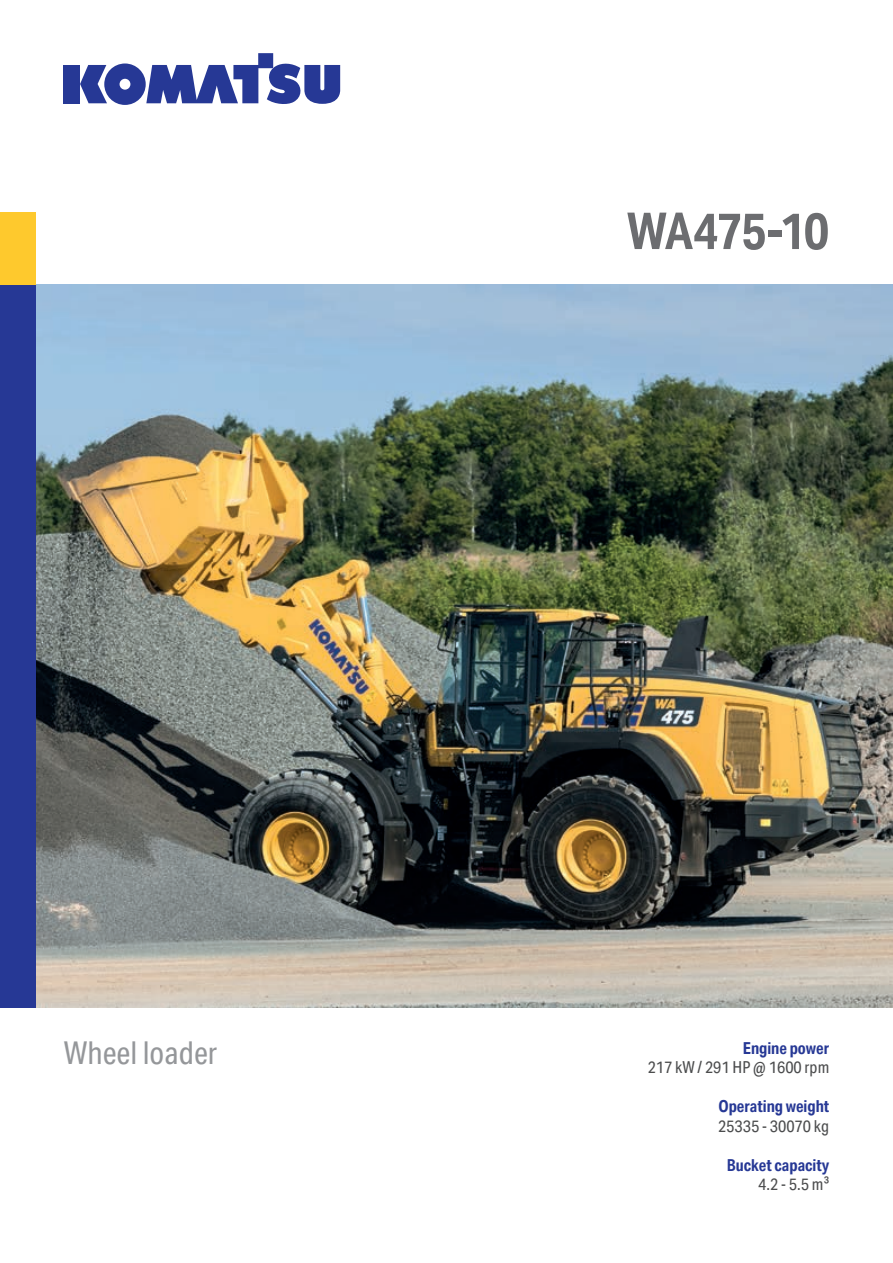
<style>
.page{position:relative;width:893px;height:1263px;background:#fff}
.page>*{position:absolute;margin:0;border:0;box-sizing:border-box;transform-origin:0 0}
.t1{font:700 51px "Aktiv Grotesk Cd";letter-spacing:-.025em;color:#6c6d70}
.t2{font:31.5px "Aktiv Grotesk Cd";color:#95979a}
.t3{font:16.5px "Aktiv Grotesk Cd";color:#4b4c4d}
.t4{font:700 16.5px "Aktiv Grotesk Cd";color:#263895}
</style>
<div class="page">
<img style="left:36px;top:285px;width:857px;height:723px">
<div style="left:64px;top:65px;width:16px;height:38px;background:#263895"></div>
<svg style="left:80px;top:53px;width:260px;height:52px"></svg>
<div style="left:0;top:213px;width:36px;height:85px;background:#fec92d"></div>
<div style="left:0;top:285px;width:36px;height:723px;background:#263895"></div>
<h2 class="t2" style="left:64px;top:1035px;width:155px">Wheel loader</h2>
<h1 class="t1" style="left:627px;top:202px;width:204px">WA475-10</h1>
<p class="t4" style="left:743px;top:1038px;width:88px">Engine power</p>
<p class="t3" style="left:648px;top:1058px;width:183px">217 kW / 291 HP @ 1600 rpm</p>
<p class="t4" style="left:718px;top:1097px;width:112px">Operating weight</p>
<p class="t3" style="left:718px;top:1116px;width:113px">25335 - 30070 kg</p>
<p class="t4" style="left:727px;top:1155px;width:104px">Bucket capacity</p>
<p class="t3" style="left:758px;top:1175px;width:73px">4.2 - 5.5 m³</p>
</div>
